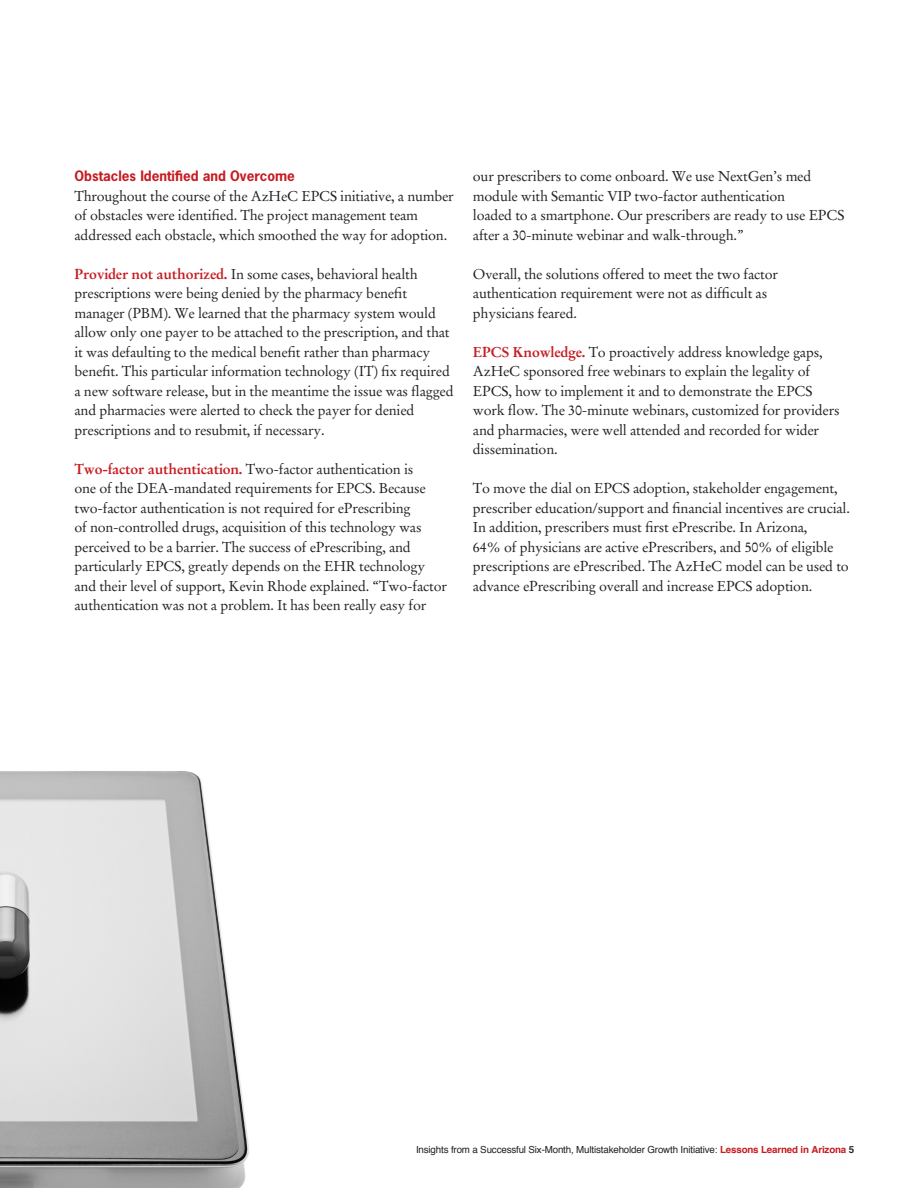
<style>
.page{position:relative;width:918px;height:1188px;background:#fff}
.page>*{position:absolute;margin:0;border:0;box-sizing:border-box;transform-origin:0 0}
.C_Body_copy{font:14.25px/19.5px "Stempel Garamond";letter-spacing:-.015em;color:#231f20}
.C_Body_copy-2{font:700 13.5px "News Gothic Std";color:#c61c22}
.t1{font:9.75px "Helvetica";letter-spacing:-.015em;color:#231f20}
.s1{font-weight:700;color:#c61c22}
.s2{font-weight:700}
</style>
<div class="page">
<img style="left:0;top:771px;width:249px;height:417px">
<p class="C_Body_copy-2" style="left:75px;top:167px;width:222px">Obstacles Identified and Overcome</p>
<p class="C_Body_copy" style="left:75px;top:186px;width:381px">Throughout the course of the AzHeC EPCS initiative, a number of obstacles were identified. The project management team addressed each obstacle, which smoothed the way for adoption.</p>
<p class="C_Body_copy" style="left:75px;top:264px;width:381px"><span class="s1">Provider not authorized.</span> In some cases, behavioral health prescriptions were being denied by the pharmacy benefit manager (PBM). We learned that the pharmacy system would allow only one payer to be attached to the prescription, and that it was defaulting to the medical benefit rather than pharmacy benefit. This particular information technology (IT) fix required a new software release, but in the meantime the issue was flagged and pharmacies were alerted to check the payer for denied prescriptions and to resubmit, if necessary.</p>
<p class="C_Body_copy" style="left:75px;top:459px;width:374px"><span class="s1">Two-factor authentication.</span> Two-factor authentication is<br>one of the DEA-mandated requirements for EPCS. Because two-factor authentication is not required for ePrescribing<br>of non-controlled drugs, acquisition of this technology was perceived to be a barrier. The success of ePrescribing, and particularly EPCS, greatly depends on the EHR technology and their level of support, Kevin Rhode explained. “Two-factor authentication was not a problem. It has been really easy for</p>
<p class="C_Body_copy" style="left:473px;top:167px;width:373px">our prescribers to come onboard. We use NextGen’s med module with Semantic VIP two-factor authentication<br>loaded to a smartphone. Our prescribers are ready to use EPCS after a 30-minute webinar and walk-through.”</p>
<p class="C_Body_copy" style="left:473px;top:264px;width:307px">Overall, the solutions offered to meet the two factor authentication requirement were not as difficult as physicians feared.</p>
<p class="C_Body_copy" style="left:473px;top:342px;width:368px"><span class="s1">EPCS Knowledge.</span> To proactively address knowledge gaps, AzHeC sponsored free webinars to explain the legality of EPCS, how to implement it and to demonstrate the EPCS work flow. The 30-minute webinars, customized for providers and pharmacies, were well attended and recorded for wider dissemination.</p>
<p class="C_Body_copy" style="left:473px;top:479px;width:379px">To move the dial on EPCS adoption, stakeholder engagement, prescriber education/support and financial incentives are crucial.<br>In addition, prescribers must first ePrescribe. In Arizona,<br>64% of physicians are active ePrescribers, and 50% of eligible prescriptions are ePrescribed. The AzHeC model can be used to advance ePrescribing overall and increase EPCS adoption.</p>
<p class="t1" style="left:416px;top:1142px;width:440px">Insights from a Successful Six-Month, Multistakeholder Growth Initiative: <span class="s1">Lessons Learned in Arizona</span> <span class="s2">5</span></p>
</div>
